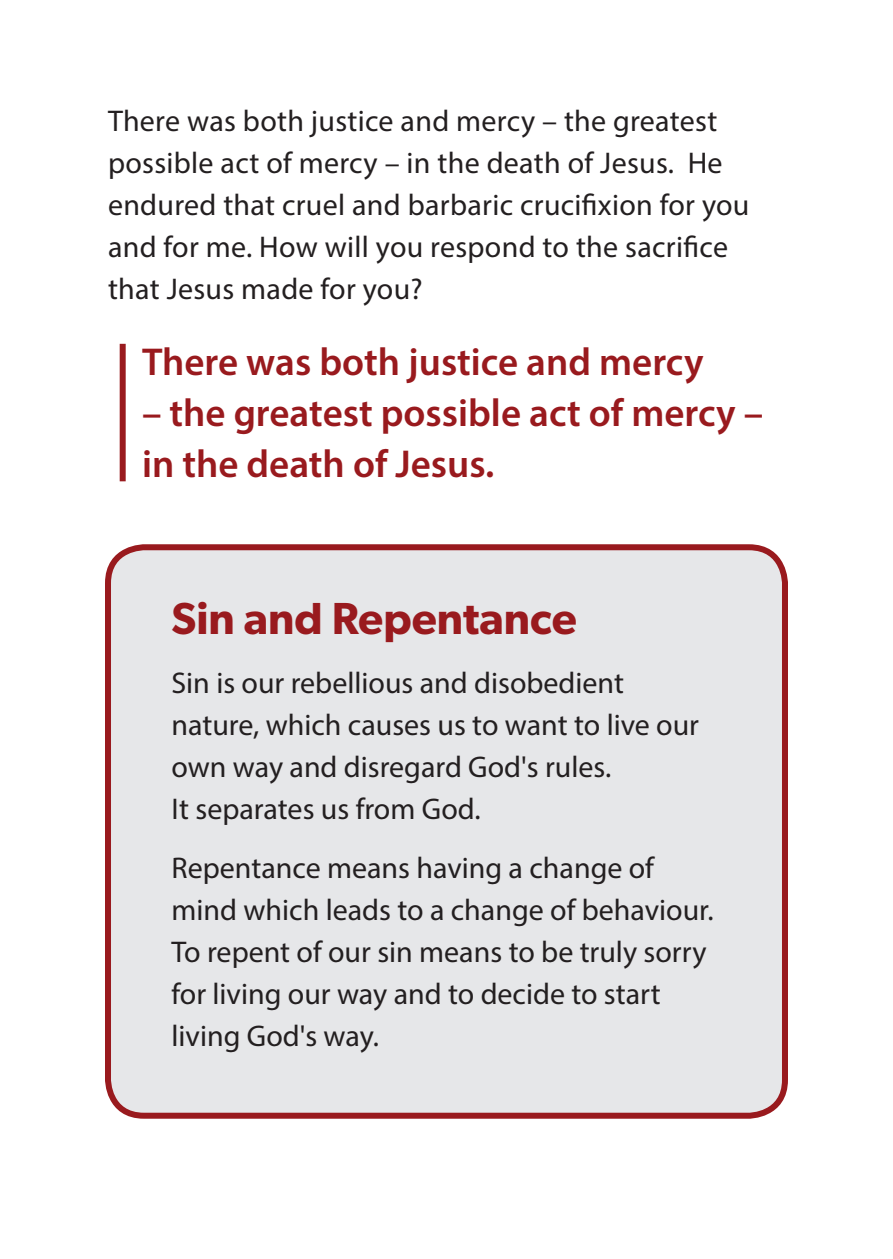
<style>
.page{position:relative;width:893px;height:1259px;background:#fff}
.page>*{position:absolute;margin:0;border:0;box-sizing:border-box;transform-origin:0 0}
.t1{font:600 45px "Gibson";color:#991a1e}
.t2{font:600 39px/51px "Myriad Pro";color:#991a1e}
.body{font:30px/42px "Myriad Pro";color:#231f20}
</style>
<div class="page">
<div style="left:120px;top:344px;width:6px;height:137px;background:#991a1e"></div>
<div style="left:108px;top:547px;width:677px;height:568px;background:#e6e7e9;border-radius:36px"></div>
<div style="left:105px;top:544px;width:683px;height:574px;border:6px solid #991a1e;border-radius:36px"></div>
<p class="body" style="left:108px;top:99px;width:643px">There was both justice and mercy – the greatest possible act of mercy – in the death of Jesus. He endured that cruel and barbaric crucifixion for you and for me. How will you respond to the sacrifice that Jesus made for you?</p>
<p class="t2" style="left:142px;top:335px;width:563px">There was both justice and mercy</p>
<p class="t2" style="left:142px;top:386px;width:623px">– the greatest possible act of mercy – in the death of Jesus.</p>
<p class="t1" style="left:171px;top:591px;width:407px">Sin and Repentance</p>
<p class="body" style="left:171px;top:661px;width:529px">Sin is our rebellious and disobedient nature, which causes us to want to live our own way and disregard God's rules.<br>It separates us from God.</p>
<p class="body" style="left:171px;top:846px;width:544px">Repentance means having a change of mind which leads to a change of behaviour.<br>To repent of our sin means to be truly sorry for living our way and to decide to start living God's way.</p>
</div>
